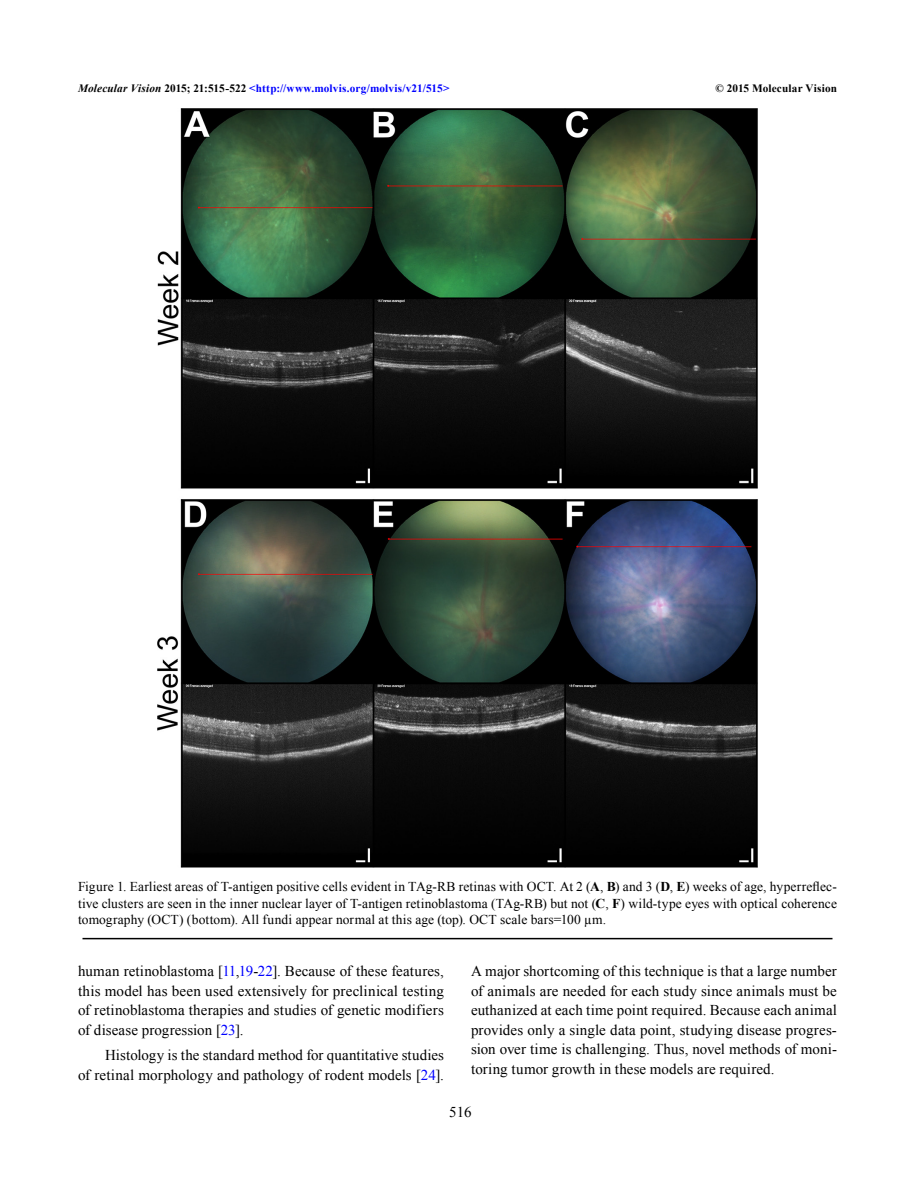
<style>
.page{position:relative;width:918px;height:1188px;background:#fff}
.page>*{position:absolute;margin:0;border:0;box-sizing:border-box;transform-origin:0 0}
.Para_Ind{font:15px/19.5px "Times New Roman";letter-spacing:.005em;color:#000;text-align:justify}
.Folio{font:15px "Times New Roman";color:#000}
.Fig_Caption{font:13.5px/16.5px "Times New Roman";letter-spacing:.01em;color:#000;text-align:justify}
.Header_Align_Left{font:700 11.25px "Times New Roman";letter-spacing:.01em;color:#00f}
.Header_Align_Right{font:700 11.25px "Times New Roman";letter-spacing:.015em;color:#000}
.s1{font-style:italic;color:#000}
.s2{color:#000}
.s3{font-weight:700}
.s4{color:#00f}
</style>
<div class="page">
<img style="left:157px;top:108px;width:601px;height:759px">
<hr style="left:82px;top:938px;width:750px;height:1px;background:#000">
<p class="Header_Align_Left" style="left:78px;top:80px;width:373px"><span class="s1">Molecular Vision</span> <span class="s2">2015; 21:515-522</span> &lt;http://www.molvis.org/molvis/v21/515&gt;</p>
<p class="Header_Align_Right" style="left:716px;top:80px;width:123px">© 2015 Molecular Vision</p>
<p class="Fig_Caption" style="left:78px;top:878px;width:761px">Figure 1. Earliest areas of T-antigen positive cells evident in TAg-RB retinas with OCT. At 2 (<span class="s3">A</span>, <span class="s3">B</span>) and 3 (<span class="s3">D</span>, <span class="s3">E</span>) weeks of age, hyperreflec&shy;tive clusters are seen in the inner nuclear layer of T-antigen retinoblastoma (TAg-RB) but not (<span class="s3">C</span>, <span class="s3">F</span>) wild-type eyes with optical coherence tomography (OCT) (bottom). All fundi appear normal at this age (top). OCT scale bars=100 µm.</p>
<p class="Para_Ind" style="left:78px;top:961px;width:367px">human retinoblastoma [<span class="s4">11</span>,<span class="s4">19</span>-<span class="s4">22</span>]. Because of these features, this model has been used extensively for preclinical testing of retinoblastoma therapies and studies of genetic modifiers of disease progression [<span class="s4">23</span>].</p>
<p class="Para_Ind" style="left:78px;top:1045px;width:368px;text-align:right">Histology is the standard method for quantitative studies<br>of retinal morphology and pathology of rodent models [<span class="s4">24</span>].</p>
<p class="Para_Ind" style="left:471px;top:961px;width:367px">A major shortcoming of this technique is that a large number of animals are needed for each study since animals must be euthanized at each time point required. Because each animal provides only a single data point, studying disease progres&shy;sion over time is challenging. Thus, novel methods of moni&shy;toring tumor growth in these models are required.</p>
<p class="Folio" style="left:449px;top:1102px;width:24px">516</p>
</div>
